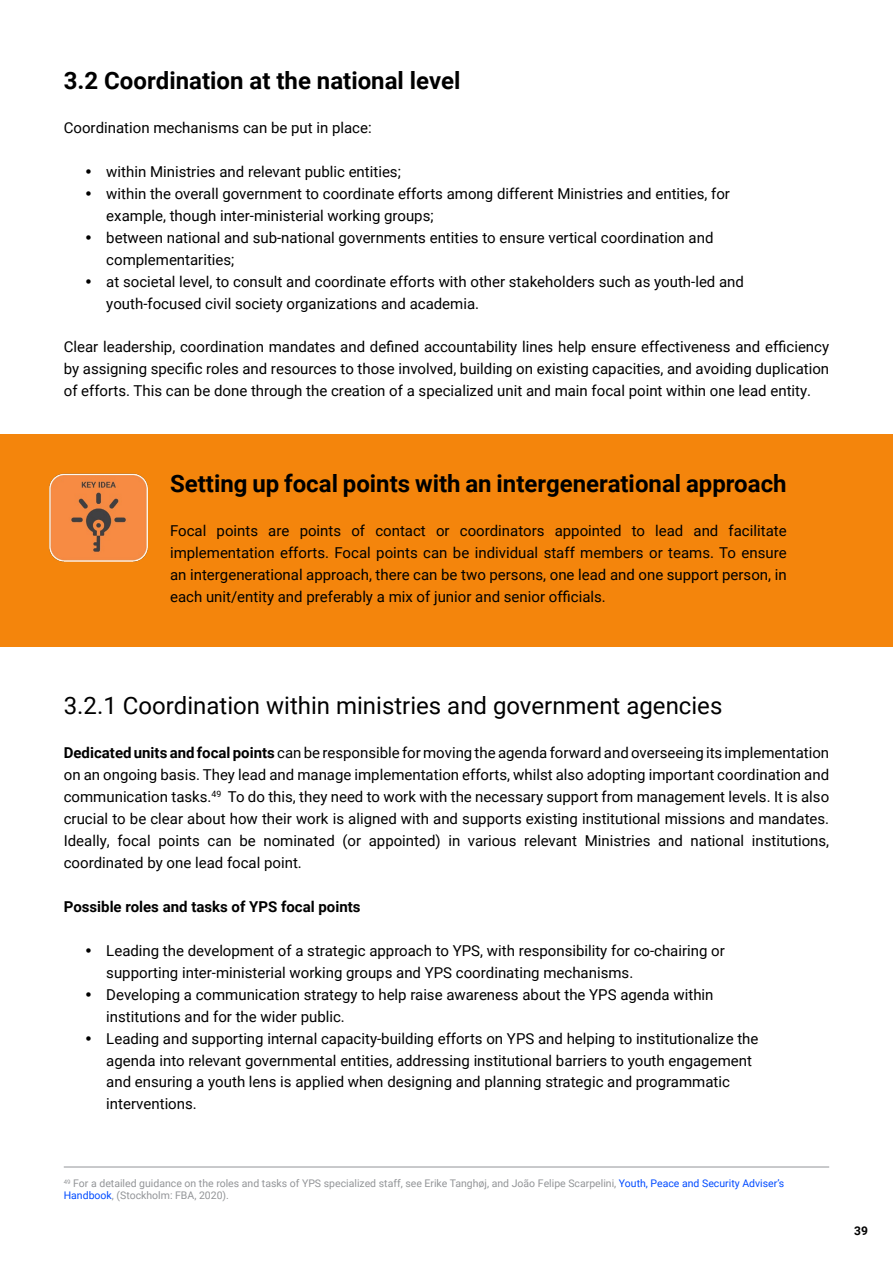
<style>
.page{position:relative;width:893px;height:1263px;background:#fff}
.page>*{position:absolute;margin:0;border:0;box-sizing:border-box;transform-origin:0 0}
.t1{font:700 24px "Roboto";color:#000}
.t2{font:24px "Roboto";color:#000}
.t3{font:15px/21.9px "Roboto";color:#000}
.t4{font:700 15px "Roboto";color:#000}
.t5{font:700 12px "Roboto";color:#000}
.t6{font:10.5px/12px "Roboto";color:#939598}
.s1{font-weight:700}
.s2{color:#004bff}
</style>
<div class="page">
<div style="left:0;top:434px;width:893px;height:212px;background:#f4850c"></div>
<hr style="left:64px;top:1166px;width:765px;height:1px;background:#939598">
<img style="left:49px;top:473px;width:99px;height:89px">
<h1 class="t1" style="left:64px;top:64px;width:398px">3.2 Coordination at the national level</h1>
<p class="t3" style="left:64px;top:116px;width:309px">Coordination mechanisms can be put in place:</p>
<p class="t3" style="left:85px;top:160px;width:317px">• within Ministries and relevant public entities;</p>
<p class="t3" style="left:106px;top:182px;width:625px;text-indent:-21px">• within the overall government to coordinate efforts among different Ministries and entities, for example, though inter-ministerial working groups;</p>
<p class="t3" style="left:106px;top:226px;width:609px;text-indent:-21px">• between national and sub-national governments entities to ensure vertical coordination and complementarities;</p>
<p class="t3" style="left:106px;top:270px;width:639px;text-indent:-21px">• at societal level, to consult and coordinate efforts with other stakeholders such as youth-led and youth-focused civil society organizations and academia.</p>
<p class="t3" style="left:64px;top:336px;width:767px;text-align:justify">Clear leadership, coordination mandates and defined accountability lines help ensure effectiveness and efficiency by assigning specific roles and resources to those involved, building on existing capacities, and avoiding duplication of efforts. This can be done through the creation of a specialized unit and main focal point within one lead entity.</p>
<h1 class="t1" style="left:170px;top:467px;width:618px">Setting up focal points with an intergenerational approach</h1>
<p class="t3" style="left:170px;top:519px;width:618px;text-align:justify">Focal points are points of contact or coordinators appointed to lead and facilitate implementation efforts. Focal points can be individual staff members or teams. To ensure an intergenerational approach, there can be two persons, one lead and one support person, in each unit/entity and preferably a mix of junior and senior officials.</p>
<h1 class="t2" style="left:64px;top:689px;width:660px">3.2.1 Coordination within ministries and government agencies</h1>
<p class="t3" style="left:64px;top:741px;width:767px;text-align:justify"><span class="s1">Dedicated units and focal points</span> can be responsible for moving the agenda forward and overseeing its implementation on an ongoing basis. They lead and manage implementation efforts, whilst also adopting important coordination and communication tasks.<sup>49</sup> To do this, they need to work with the necessary support from management levels. It is also crucial to be clear about how their work is aligned with and supports existing institutional missions and mandates.<br>Ideally, focal points can be nominated (or appointed) in various relevant Ministries and national institutions, coordinated by one lead focal point.</p>
<p class="t4" style="left:64px;top:896px;width:298px">Possible roles and tasks of YPS focal points</p>
<p class="t3" style="left:106px;top:939px;width:620px;text-indent:-21px">• Leading the development of a strategic approach to YPS, with responsibility for co-chairing or supporting inter-ministerial working groups and YPS coordinating mechanisms.</p>
<p class="t3" style="left:106px;top:983px;width:609px;text-indent:-21px">• Developing a communication strategy to help raise awareness about the YPS agenda within institutions and for the wider public.</p>
<p class="t3" style="left:106px;top:1027px;width:654px;text-indent:-21px">• Leading and supporting internal capacity-building efforts on YPS and helping to institutionalize the agenda into relevant governmental entities, addressing institutional barriers to youth engagement and ensuring a youth lens is applied when designing and planning strategic and programmatic interventions.</p>
<p class="t6" style="left:64px;top:1177px;width:722px"><sup>49</sup> For a detailed guidance on the roles and tasks of YPS specialized staff, see Erike Tanghøj, and João Felipe Scarpelini, <span class="s2">Youth, Peace and Security Adviser’s<br>Handbook</span>, (Stockholm: FBA, 2020).</p>
<p class="t5" style="left:854px;top:1222px;width:15px">39</p>
</div>
